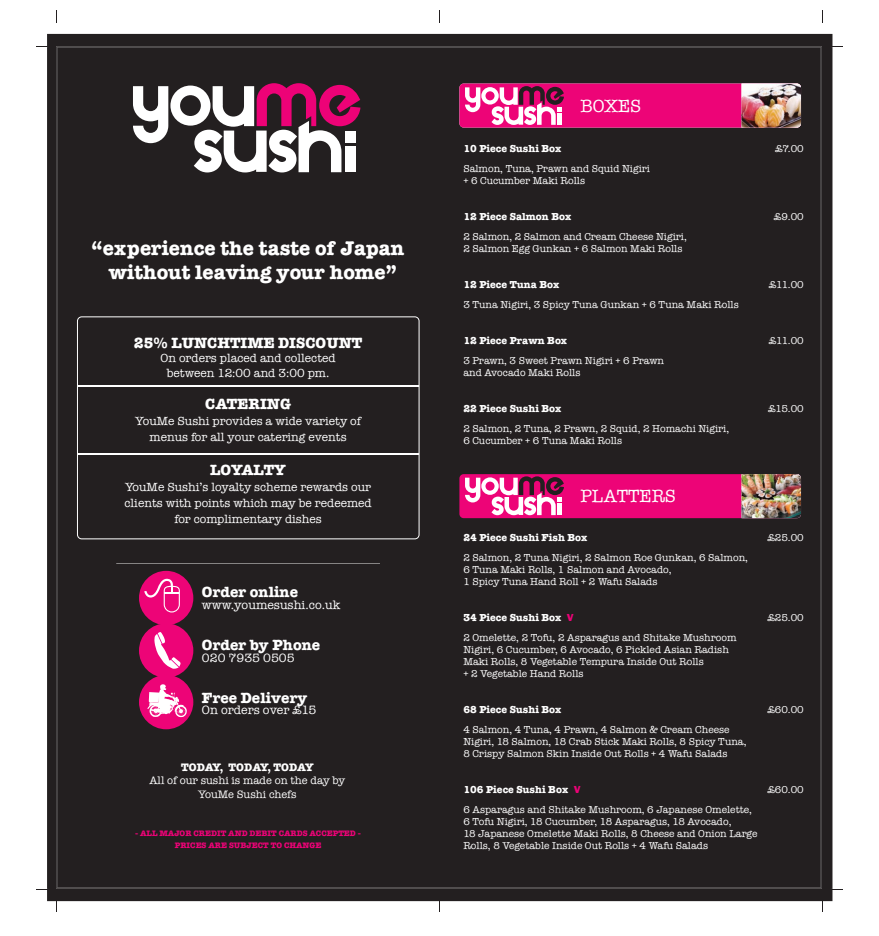
<style>
.page{position:relative;width:879px;height:936px;background:#fff}
.page>*{position:absolute;margin:0;border:0;box-sizing:border-box;transform-origin:0 0}
.t1{font:700 20px/24px "American Typewriter";color:#fff;text-align:center}
.t2{font:18px "American Typewriter";color:#fff}
.t3{font:700 15px "American Typewriter";color:#fff}
.t4{font:12.3px "American Typewriter";color:#fff}
.t5{font:12px/16px "American Typewriter";color:#fff;text-align:center}
.t6{font:11px/13.2px "American Typewriter";color:#fff;text-align:center}
.t7{font:700 11px "American Typewriter";color:#fff}
.t8{font:10.2px/12px "American Typewriter";color:#fff}
.t9{font:700 10.2px "American Typewriter";color:#fff}
.t10{font:700 8px/12px "American Typewriter";color:#ed0277;text-align:center}
.s1{font-family:"Franklin Gothic";font-weight:800;color:#ed0277}
</style>
<div class="page">
<div style="left:47px;top:34px;width:785px;height:867px;background:#231f20"></div>
<div style="left:56px;top:46px;width:766px;height:842px;background:#231f20"></div>
<svg style="left:439px;top:11px;width:1px;height:12px"></svg>
<svg style="left:439px;top:899px;width:1px;height:12px"></svg>
<svg style="left:822px;top:11px;width:1px;height:12px"></svg>
<svg style="left:822px;top:899px;width:1px;height:12px"></svg>
<div style="left:116px;top:336px;width:264px;height:227px;background:#231f20"></div>
<div style="left:139px;top:623px;width:54px;height:54px;background:#ed0477;border-radius:50%"></div>
<div style="left:139px;top:570px;width:54px;height:55px;background:#ed0477;border-radius:50%"></div>
<svg style="left:154px;top:632px;width:27px;height:36px"></svg>
<div style="left:139px;top:675px;width:54px;height:54px;background:#ed0477;border-radius:50%"></div>
<svg style="left:144px;top:578px;width:36px;height:34px"></svg>
<div style="left:459px;top:474px;width:342px;height:44px;background:#ed0477;border-radius:4px"></div>
<div style="left:459px;top:84px;width:342px;height:44px;background:#ed0477;border-radius:4px"></div>
<img style="left:741px;top:474px;width:60px;height:44px">
<img style="left:741px;top:84px;width:60px;height:44px">
<svg style="left:147px;top:684px;width:40px;height:33px"></svg>
<svg style="left:133px;top:83px;width:227px;height:89px"></svg>
<svg style="left:77px;top:316px;width:342px;height:223px"></svg>
<svg style="left:465px;top:86px;width:99px;height:39px"></svg>
<svg style="left:465px;top:476px;width:99px;height:39px"></svg>
<h1 class="t1" style="left:92px;top:236px;width:314px">“experience the taste of Japan without leaving your home”</h1>
<h3 class="t3" style="left:134px;top:334px;width:230px">25% LUNCHTIME DISCOUNT</h3>
<p class="t5" style="left:160px;top:351px;width:177px;line-height:14.4px">On orders placed and collected between 12:00 and 3:00 pm.</p>
<h3 class="t3" style="left:205px;top:395px;width:87px">CATERING</h3>
<p class="t5" style="left:135px;top:413px;width:227px">YouMe Sushi provides a wide variety of menus for all your catering events</p>
<h3 class="t3" style="left:210px;top:461px;width:77px">LOYALTY</h3>
<p class="t5" style="left:124px;top:479px;width:249px">YouMe Sushi’s loyalty scheme rewards our clients with points which may be redeemed for complimentary dishes</p>
<h3 class="t3" style="left:202px;top:583px;width:98px">Order online</h3>
<p class="t4" style="left:202px;top:597px;width:140px">www.youmesushi.co.uk</p>
<h3 class="t3" style="left:202px;top:636px;width:120px">Order by Phone</h3>
<p class="t4" style="left:202px;top:650px;width:94px">020 7935 0505</p>
<h3 class="t3" style="left:202px;top:689px;width:107px">Free Delivery</h3>
<p class="t4" style="left:202px;top:703px;width:116px">On orders over £15</p>
<p class="t7" style="left:181px;top:760px;width:134px">TODAY, TODAY, TODAY</p>
<p class="t6" style="left:149px;top:774px;width:197px">All of our sushi is made on the day by<br>YouMe Sushi chefs</p>
<p class="t10" style="left:135px;top:827px;width:227px">- ALL MAJOR CREDIT AND DEBIT CARDS ACCEPTED -<br>PRICES ARE SUBJECT TO CHANGE</p>
<h2 class="t2" style="left:580px;top:96px;width:62px">BOXES</h2>
<p class="t9" style="left:463px;top:142px;width:100px">10 Piece Sushi Box</p>
<p class="t8" style="left:775px;top:142px;width:30px">£7.00</p>
<p class="t8" style="left:463px;top:162px;width:188px">Salmon, Tuna, Prawn and Squid Nigiri + 6 Cucumber Maki Rolls</p>
<p class="t9" style="left:463px;top:210px;width:110px">12 Piece Salmon Box</p>
<p class="t8" style="left:774px;top:210px;width:31px">£9.00</p>
<p class="t8" style="left:463px;top:230px;width:225px">2 Salmon, 2 Salmon and Cream Cheese Nigiri,<br>2 Salmon Egg Gunkan + 6 Salmon Maki Rolls</p>
<p class="t9" style="left:463px;top:278px;width:98px">12 Piece Tuna Box</p>
<p class="t8" style="left:768px;top:278px;width:37px">£11.00</p>
<p class="t8" style="left:463px;top:298px;width:277px">3 Tuna Nigiri, 3 Spicy Tuna Gunkan + 6 Tuna Maki Rolls</p>
<p class="t9" style="left:463px;top:334px;width:106px">12 Piece Prawn Box</p>
<p class="t8" style="left:768px;top:334px;width:37px">£11.00</p>
<p class="t8" style="left:463px;top:354px;width:202px">3 Prawn, 3 Sweet Prawn Nigiri + 6 Prawn and Avocado Maki Rolls</p>
<p class="t9" style="left:463px;top:402px;width:100px">22 Piece Sushi Box</p>
<p class="t8" style="left:768px;top:402px;width:37px">£15.00</p>
<p class="t8" style="left:463px;top:422px;width:267px">2 Salmon, 2 Tuna, 2 Prawn, 2 Squid, 2 Homachi Nigiri,<br>6 Cucumber + 6 Tuna Maki Rolls</p>
<h2 class="t2" style="left:580px;top:485px;width:97px">PLATTERS</h2>
<p class="t9" style="left:463px;top:531px;width:126px">24 Piece Sushi Fish Box</p>
<p class="t8" style="left:767px;top:531px;width:38px">£25.00</p>
<p class="t8" style="left:463px;top:551px;width:286px">2 Salmon, 2 Tuna Nigiri, 2 Salmon Roe Gunkan, 6 Salmon,<br>6 Tuna Maki Rolls, 1 Salmon and Avocado,<br>1 Spicy Tuna Hand Roll + 2 Wafu Salads</p>
<p class="t9" style="left:463px;top:611px;width:112px">34 Piece Sushi Box <span class="s1">V</span></p>
<p class="t8" style="left:767px;top:611px;width:38px">£25.00</p>
<p class="t8" style="left:463px;top:631px;width:275px">2 Omelette, 2 Tofu, 2 Asparagus and Shitake Mushroom Nigiri, 6 Cucumber, 6 Avocado, 6 Pickled Asian Radish Maki Rolls, 8 Vegetable Tempura Inside Out Rolls<br>+ 2 Vegetable Hand Rolls</p>
<p class="t9" style="left:463px;top:703px;width:100px">68 Piece Sushi Box</p>
<p class="t8" style="left:767px;top:703px;width:38px">£60.00</p>
<p class="t8" style="left:463px;top:723px;width:285px">4 Salmon, 4 Tuna, 4 Prawn, 4 Salmon &amp; Cream Cheese<br>Nigiri, 18 Salmon, 18 Crab Stick Maki Rolls, 8 Spicy Tuna,<br>8 Crispy Salmon Skin Inside Out Rolls + 4 Wafu Salads</p>
<p class="t9" style="left:463px;top:783px;width:119px">106 Piece Sushi Box <span class="s1">V</span></p>
<p class="t8" style="left:767px;top:783px;width:38px">£60.00</p>
<p class="t8" style="left:463px;top:803px;width:295px">6 Asparagus and Shitake Mushroom, 6 Japanese Omelette, 6 Tofu Nigiri, 18 Cucumber, 18 Asparagus, 18 Avocado,<br>18 Japanese Omelette Maki Rolls, 8 Cheese and Onion Large Rolls, 8 Vegetable Inside Out Rolls + 4 Wafu Salads</p>
</div>
